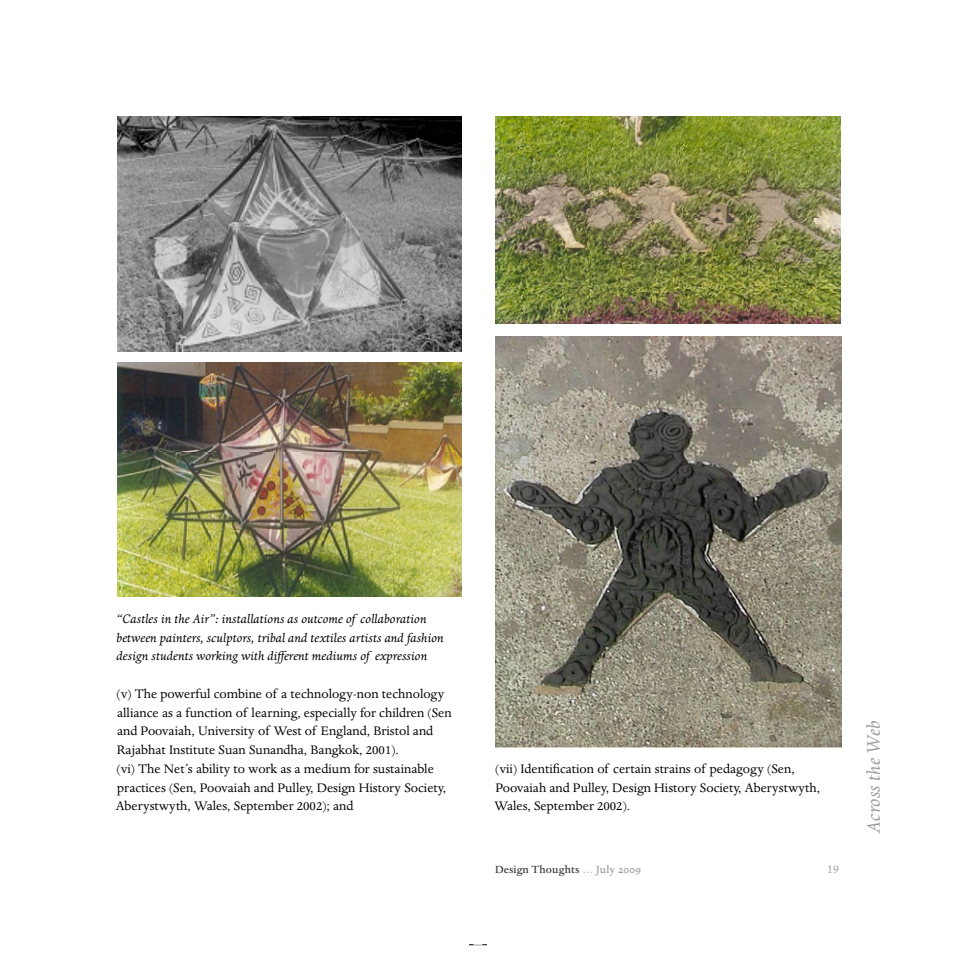
<style>
.page{position:relative;width:956px;height:956px;background:#fff}
.page>*{position:absolute;margin:0;border:0;box-sizing:border-box;transform-origin:0 0}
.t1{font:italic 21px "Dante";color:#9c9e9f}
.t2{font:14.25px/18.8px "Dante";color:#000}
.t3{font:italic 14.25px/18.8px "Dante";color:#000}
.t4{font:13.5px "Dante";color:#9c9e9f}
.t5{font:500 12px "Dante";letter-spacing:.005em;color:#3e3d40}
.s1{color:#bbbdbe}
.s2{color:#9c9e9f}
.s3{font-family:"Dante MT Medium Os F";font-weight:400;color:#9c9e9f}
</style>
<div class="page">
<img style="left:117px;top:117px;width:345px;height:235px">
<img style="left:117px;top:363px;width:345px;height:233px">
<img style="left:496px;top:117px;width:344px;height:206px">
<img style="left:495px;top:336px;width:346px;height:411px">
<svg style="left:469px;top:944px;width:18px;height:1px"></svg>
<p class="t3" style="left:117px;top:610px;width:329px">“Castles in the Air”: installations as outcome of collaboration between painters, sculptors, tribal and textiles artists and fashion design students working with different mediums of expression</p>
<p class="t2" style="left:116px;top:685px;width:338px">(v) The powerful combine of a technology-non technology alliance as a function of learning, especially for children (Sen and Poovaiah, University of West of England, Bristol and Rajabhat Institute Suan Sunandha, Bangkok, 2001).<br>(vi) The Net’s ability to work as a medium for sustainable practices (Sen, Poovaiah and Pulley, Design History Society, Aberystwyth, Wales, September 2002); and</p>
<p class="t2" style="left:494px;top:760px;width:327px">(vii) Identification of certain strains of pedagogy (Sen,<br>Poovaiah and Pulley, Design History Society, Aberystwyth,<br>Wales, September 2002).</p>
<p class="t5" style="left:495px;top:863px;width:147px">Design Thoughts <span class="s1">…</span> <span class="s2">July</span> <span class="s3">2009</span></p>
<p class="t4" style="left:827px;top:862px;width:13px">19</p>
<h1 class="t1" style="left:862px;top:833px;width:114px;rotate:-90deg">Across the Web</h1>
</div>
